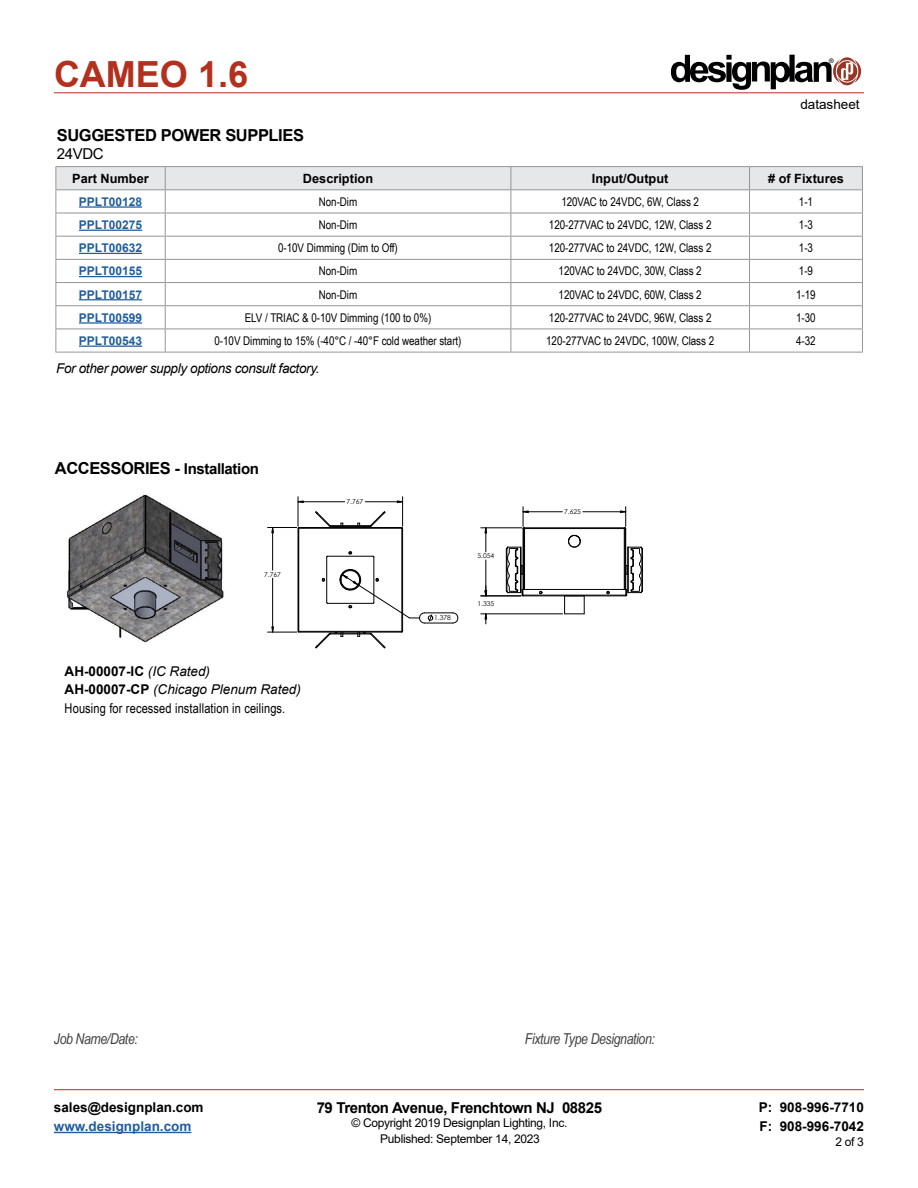
<style>
.page{position:relative;width:918px;height:1188px;background:#fff}
.page>*{position:absolute;margin:0;border:0;box-sizing:border-box;transform-origin:0 0}
.t1{font:700 36px "Arial";color:#b32f1e}
.t2{font:700 16.5px "Arial";letter-spacing:-.025em;color:#000}
.t3{font:italic 15px "Arial Narrow";letter-spacing:-.025em;color:#414042}
.t4{font:700 15px "Arial";letter-spacing:-.025em;color:#000}
.t5{font:15px "Arial";letter-spacing:-.025em;color:#000}
.t6{font:italic 13.5px/18px "Arial";color:#000}
.t7{font:700 13.5px/19.5px "Arial";color:#000}
.t8{font:italic 13.5px "Arial";letter-spacing:-.025em;color:#000}
.t9{font:13.5px "Arial Narrow";letter-spacing:.01em;color:#000}
.t10{font:700 13.5px "Arial";color:#215e9e}
.t11{font:13.5px "Arial";color:#000}
.t12{font:700 12.75px "Arial";color:#000}
.t13{font:12px "Arial Narrow";letter-spacing:-.005em;color:#000}
.t14{font:12px "Arial";letter-spacing:-.025em;color:#000}
.t15{font:700 12px "Arial";color:#215e9e}
.t16{font:6.75px "Century Gothic";color:#000}
.t17{font:6.3px "Helvetica";color:#000}
.s1{font-size:15px}
.s2{font-weight:700;font-style:normal}
</style>
<div class="page">
<hr style="left:54px;top:93px;width:810px;height:1px;background:#b32f1e">
<hr style="left:54px;top:1089px;width:810px;height:1px;background:#b32f1e">
<hr style="left:54px;top:1132px;width:137px;height:1px;background:#215e9e">
<svg style="left:671px;top:55px;width:190px;height:35px"></svg>
<hr style="left:56px;top:352px;width:109px;height:1px;background:#939598">
<hr style="left:165px;top:352px;width:346px;height:1px;background:#939598">
<hr style="left:511px;top:352px;width:239px;height:1px;background:#939598">
<hr style="left:750px;top:352px;width:113px;height:1px;background:#939598">
<hr style="left:56px;top:166px;width:109px;height:1px;background:#939598">
<hr style="left:165px;top:166px;width:346px;height:1px;background:#939598">
<hr style="left:511px;top:166px;width:239px;height:1px;background:#939598">
<hr style="left:750px;top:166px;width:113px;height:1px;background:#939598">
<svg style="left:56px;top:167px;width:807px;height:185px"></svg>
<hr style="left:79px;top:206px;width:63px;height:2px;background:#215e9e">
<hr style="left:79px;top:230px;width:63px;height:1px;background:#215e9e">
<hr style="left:79px;top:253px;width:63px;height:1px;background:#215e9e">
<hr style="left:79px;top:276px;width:63px;height:1px;background:#215e9e">
<hr style="left:79px;top:299px;width:63px;height:1px;background:#215e9e">
<hr style="left:79px;top:322px;width:63px;height:2px;background:#215e9e">
<hr style="left:79px;top:346px;width:63px;height:1px;background:#215e9e">
<img style="left:67px;top:494px;width:157px;height:149px">
<div style="left:298px;top:528px;width:1px;height:104px;border:1px solid #000"></div>
<hr style="left:299px;top:528px;width:103px;height:1px;background:#000">
<hr style="left:299px;top:631px;width:103px;height:1px;background:#000">
<hr style="left:326px;top:557px;width:1px;height:46px;background:#000">
<hr style="left:328px;top:603px;width:45px;height:1px;background:#000">
<hr style="left:374px;top:557px;width:1px;height:46px;background:#000">
<hr style="left:328px;top:556px;width:45px;height:1px;background:#000">
<svg style="left:348px;top:551px;width:4px;height:4px"></svg>
<svg style="left:322px;top:578px;width:3px;height:4px"></svg>
<hr style="left:299px;top:527px;width:103px;height:1px;background:#000">
<hr style="left:402px;top:528px;width:1px;height:103px;background:#000">
<hr style="left:299px;top:632px;width:103px;height:1px;background:#000">
<svg style="left:315px;top:632px;width:71px;height:16px"></svg>
<hr style="left:330px;top:525px;width:40px;height:1px;background:#000">
<hr style="left:330px;top:526px;width:40px;height:1px;background:#000">
<svg style="left:315px;top:511px;width:29px;height:16px"></svg>
<svg style="left:358px;top:511px;width:28px;height:16px"></svg>
<hr style="left:624px;top:529px;width:1px;height:60px;background:#000">
<svg style="left:506px;top:535px;width:137px;height:80px"></svg>
<hr style="left:524px;top:529px;width:1px;height:60px;background:#000">
<hr style="left:525px;top:528px;width:99px;height:1px;background:#000">
<hr style="left:523px;top:529px;width:1px;height:60px;background:#000">
<hr style="left:625px;top:529px;width:1px;height:60px;background:#000">
<hr style="left:365px;top:502px;width:38px;height:1px;background:#000">
<hr style="left:298px;top:502px;width:47px;height:1px;background:#000">
<hr style="left:272px;top:528px;width:1px;height:42px;background:#000">
<hr style="left:272px;top:578px;width:1px;height:54px;background:#000">
<svg style="left:397px;top:497px;width:6px;height:32px"></svg>
<svg style="left:268px;top:627px;width:32px;height:6px"></svg>
<svg style="left:268px;top:497px;width:36px;height:36px"></svg>
<svg style="left:340px;top:566px;width:119px;height:58px"></svg>
<hr style="left:583px;top:512px;width:43px;height:1px;background:#000">
<hr style="left:523px;top:512px;width:39px;height:1px;background:#000">
<hr style="left:481px;top:528px;width:41px;height:1px;background:#000">
<hr style="left:486px;top:560px;width:1px;height:36px;background:#000">
<hr style="left:481px;top:614px;width:82px;height:1px;background:#000">
<hr style="left:481px;top:596px;width:40px;height:1px;background:#000">
<svg style="left:620px;top:507px;width:6px;height:22px"></svg>
<svg style="left:523px;top:507px;width:6px;height:22px"></svg>
<svg style="left:485px;top:528px;width:2px;height:24px"></svg>
<svg style="left:485px;top:614px;width:2px;height:10px"></svg>
<svg style="left:485px;top:586px;width:2px;height:10px"></svg>
<h1 class="t1" style="left:54px;top:49px;width:196px">CAMEO 1.6</h1>
<h2 class="t2" style="left:57px;top:124px;width:249px">SUGGESTED POWER SUPPLIES</h2>
<p class="t5" style="left:57px;top:143px;width:48px">24VDC</p>
<p class="t17" style="left:829px;top:57px;width:6px">®</p>
<p class="t11" style="left:800px;top:95px;width:61px">datasheet</p>
<p class="t12" style="left:72px;top:169px;width:78px">Part Number</p>
<p class="t12" style="left:303px;top:169px;width:72px">Description</p>
<p class="t12" style="left:592px;top:169px;width:78px">Input/Output</p>
<p class="t12" style="left:768px;top:169px;width:77px"># of Fixtures</p>
<p class="t15" style="left:79px;top:193px;width:65px">PPLT00128</p>
<p class="t13" style="left:319px;top:193px;width:40px">Non-Dim</p>
<p class="t13" style="left:561px;top:193px;width:139px">120VAC to 24VDC, 6W, Class 2</p>
<p class="t13" style="left:799px;top:193px;width:16px">1-1</p>
<p class="t15" style="left:79px;top:216px;width:65px">PPLT00275</p>
<p class="t13" style="left:319px;top:216px;width:40px">Non-Dim</p>
<p class="t13" style="left:549px;top:216px;width:164px">120-277VAC to 24VDC, 12W, Class 2</p>
<p class="t13" style="left:799px;top:216px;width:16px">1-3</p>
<p class="t15" style="left:79px;top:239px;width:65px">PPLT00632</p>
<p class="t13" style="left:278px;top:239px;width:121px">0-10V Dimming (Dim to Off)</p>
<p class="t13" style="left:549px;top:239px;width:164px">120-277VAC to 24VDC, 12W, Class 2</p>
<p class="t13" style="left:799px;top:239px;width:16px">1-3</p>
<p class="t15" style="left:79px;top:263px;width:65px">PPLT00155</p>
<p class="t13" style="left:319px;top:262px;width:40px">Non-Dim</p>
<p class="t13" style="left:559px;top:262px;width:145px">120VAC to 24VDC, 30W, Class 2</p>
<p class="t13" style="left:799px;top:262px;width:16px">1-9</p>
<p class="t15" style="left:79px;top:286px;width:65px">PPLT00157</p>
<p class="t13" style="left:319px;top:285px;width:40px">Non-Dim</p>
<p class="t13" style="left:559px;top:285px;width:145px">120VAC to 24VDC, 60W, Class 2</p>
<p class="t13" style="left:796px;top:285px;width:21px">1-19</p>
<p class="t15" style="left:79px;top:309px;width:65px">PPLT00599</p>
<p class="t13" style="left:245px;top:309px;width:188px">ELV / TRIAC &amp; 0-10V Dimming (100 to 0%)</p>
<p class="t13" style="left:549px;top:309px;width:164px">120-277VAC to 24VDC, 96W, Class 2</p>
<p class="t13" style="left:796px;top:309px;width:21px">1-30</p>
<p class="t15" style="left:79px;top:332px;width:65px">PPLT00543</p>
<p class="t13" style="left:215px;top:332px;width:248px">0-10V Dimming to 15% (-40°C / -40°F cold weather start)</p>
<p class="t13" style="left:546px;top:332px;width:169px">120-277VAC to 24VDC, 100W, Class 2</p>
<p class="t13" style="left:796px;top:332px;width:21px">4-32</p>
<p class="t8" style="left:56px;top:359px;width:265px">For other power supply options consult factory.</p>
<h2 class="t2" style="left:55px;top:456px;width:206px">ACCESSORIES - <span class="s1">Installation</span></h2>
<p class="t16" style="left:264px;top:570px;width:18px">7.767</p>
<p class="t6" style="left:65px;top:662px;width:238px"><span class="s2">AH-00007-IC</span> (IC Rated)<br><span class="s2">AH-00007-CP</span> (Chicago Plenum Rated)</p>
<p class="t9" style="left:65px;top:699px;width:222px">Housing for recessed installation in ceilings.</p>
<p class="t16" style="left:347px;top:497px;width:18px">7.767</p>
<p class="t16" style="left:434px;top:613px;width:18px">1.378</p>
<p class="t16" style="left:477px;top:551px;width:18px">5.054</p>
<p class="t16" style="left:477px;top:599px;width:18px">1.335</p>
<p class="t16" style="left:564px;top:507px;width:18px">7.625</p>
<p class="t3" style="left:54px;top:1028px;width:85px">Job Name/Date:</p>
<p class="t3" style="left:525px;top:1029px;width:132px">Fixture Type Designation:</p>
<p class="t7" style="left:54px;top:1097px;width:151px">sales@designplan.com</p>
<p class="t10" style="left:54px;top:1117px;width:139px">www.designplan.com</p>
<p class="t4" style="left:317px;top:1097px;width:287px">79 Trenton Avenue, Frenchtown NJ 08825</p>
<p class="t14" style="left:351px;top:1115px;width:217px">© Copyright 2019 Designplan Lighting, Inc.</p>
<p class="t7" style="left:759px;top:1097px;width:107px">P: 908-996-7710<br>F: 908-996-7042</p>
<p class="t14" style="left:380px;top:1130px;width:161px">Published: September 14, 2023</p>
<p class="t14" style="left:835px;top:1133px;width:30px">2 of 3</p>
</div>
